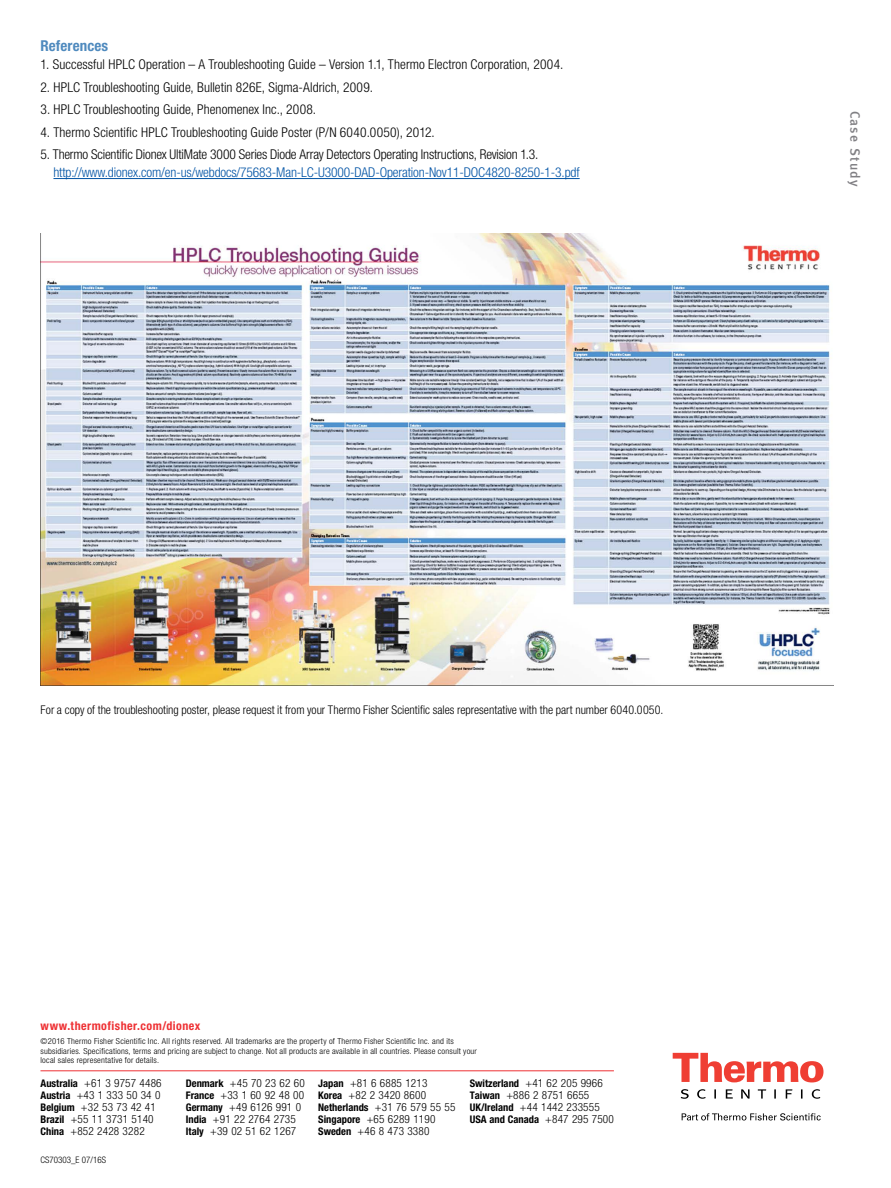
<style>
.page{position:relative;width:891px;height:1188px;background:#fff}
.page>*{position:absolute;margin:0;border:0;box-sizing:border-box;transform-origin:0 0}
.t1{font:700 condensed 15px "Helvetica Neue LT Std";letter-spacing:.005em;color:#4f8abe}
.t2{font:300 condensed 13.5px "Helvetica Neue LT Std";letter-spacing:.005em;color:#000}
.t3{font:300 condensed 13.5px "Helvetica Neue LT Std";letter-spacing:-.015em;color:#000}
.t4{font:300 condensed 13.5px "Helvetica Neue LT Std";letter-spacing:-.01em;color:#0053a5}
.t5{font:13.5px "Meta Medium LF";letter-spacing:.1em;color:#807f83}
.t6{font:300 condensed 12px "Helvetica Neue LT Std";color:#000}
.t7{font:700 condensed 12px "Helvetica Neue LT Std";letter-spacing:.04em;color:#ee3134}
.t8{font:300 condensed 11.25px/12px "Helvetica Neue LT Std";letter-spacing:.015em;color:#000}
.t9{font:700 condensed 10.5px "Helvetica Neue LT Std";color:#000}
.t10{font:300 condensed 9px "Helvetica Neue LT Std";color:#000}
.t11{font:300 condensed 8.25px/9.8px "Helvetica Neue LT Std";letter-spacing:.02em;color:#000;scale:1.05 1}
.s1{font-weight:700;font-size:10.5px}
.s2{font-weight:300;font-size:11.25px}
</style>
<div class="page">
<hr style="left:40px;top:1070px;width:574px;height:1px;background:#ee3134">
<svg style="left:673px;top:1053px;width:150px;height:29px"></svg>
<svg style="left:681px;top:1089px;width:139px;height:10px"></svg>
<svg style="left:682px;top:1113px;width:139px;height:8px"></svg>
<hr style="left:53px;top:178px;width:527px;height:1px;background:#0053a5">
<img style="left:41px;top:233px;width:792px;height:453px">
<h1 class="t1" style="left:40px;top:37px;width:69px">References</h1>
<p class="t2" style="left:40px;top:57px;width:524px">1. Successful HPLC Operation – A Troubleshooting Guide – Version 1.1, Thermo Electron Corporation, 2004.</p>
<p class="t2" style="left:40px;top:79px;width:334px">2. HPLC Troubleshooting Guide, Bulletin 826E, Sigma-Aldrich, 2009.</p>
<p class="t2" style="left:40px;top:102px;width:277px">3. HPLC Troubleshooting Guide, Phenomenex Inc., 2008.</p>
<p class="t2" style="left:40px;top:124px;width:396px">4. Thermo Scientific HPLC Troubleshooting Guide Poster (P/N 6040.0050), 2012.</p>
<p class="t3" style="left:40px;top:147px;width:499px">5. Thermo Scientific Dionex UltiMate 3000 Series Diode Array Detectors Operating Instructions, Revision 1.3.</p>
<p class="t4" style="left:53px;top:165px;width:528px">http://www.dionex.com/en-us/webdocs/75683-Man-LC-U3000-DAD-Operation-Nov11-DOC4820-8250-1-3.pdf</p>
<p class="t5" style="left:863px;top:111px;width:78px;rotate:90deg">Case Study</p>
<p class="t6" style="left:41px;top:703px;width:624px">For a copy of the troubleshooting poster, please request it from your Thermo Fisher Scientific sales representative with the part number 6040.0050.</p>
<p class="t7" style="left:40px;top:1018px;width:161px">www.thermofisher.com/dionex</p>
<p class="t11" style="left:40px;top:1036px;width:417px">©2016 Thermo Fisher Scientific Inc. All rights reserved. All trademarks are the property of Thermo Fisher Scientific Inc. and its subsidiaries. Specifications, terms and pricing are subject to change. Not all products are available in all countries. Please consult your local sales representative for details.</p>
<p class="t8" style="left:40px;top:1076px;width:123px"><span class="s1">Australia</span> +61 3 9757 4486<br><span class="s1">Austria</span> +43 1 333 50 34 0<br><span class="s1">Belgium</span> +32 53 73 42 41<br><span class="s1">Brazil</span> +55 11 3731 5140<br><span class="s1">China</span> +852 2428 3282</p>
<p class="t8" style="left:186px;top:1076px;width:120px"><span class="s1">Denmark</span> +45 70 23 62 60<br><span class="s1">France</span> +33 1 60 92 48 00<br><span class="s1">Germany</span> +49 6126 991 0<br><span class="s1">India</span> +91 22 2764 2735<br><span class="s1">Italy</span> +39 02 51 62 1267</p>
<p class="t8" style="left:318px;top:1076px;width:139px"><span class="s1">Japan</span> +81 6 6885 1213<br><span class="s1">Korea</span> +82 2 3420 8600<br><span class="s1">Netherlands</span> +31 76 579 55 55<br><span class="s1">Singapore</span> +65 6289 1190<br><span class="s1">Sweden</span> +46 8 473 3380</p>
<p class="t8" style="left:470px;top:1076px;width:135px"><span class="s1">Switzerland</span> +41 62 205 9966<br><span class="s1">Taiwan</span> +886 2 8751 6655<br><span class="s1">UK/Ireland</span> +44 1442 233555</p>
<p class="t9" style="left:470px;top:1112px;width:146px">USA and Canada <span class="s2">+847 295 7500</span></p>
<p class="t10" style="left:40px;top:1155px;width:67px">CS70303_E 07/16S</p>
</div>
